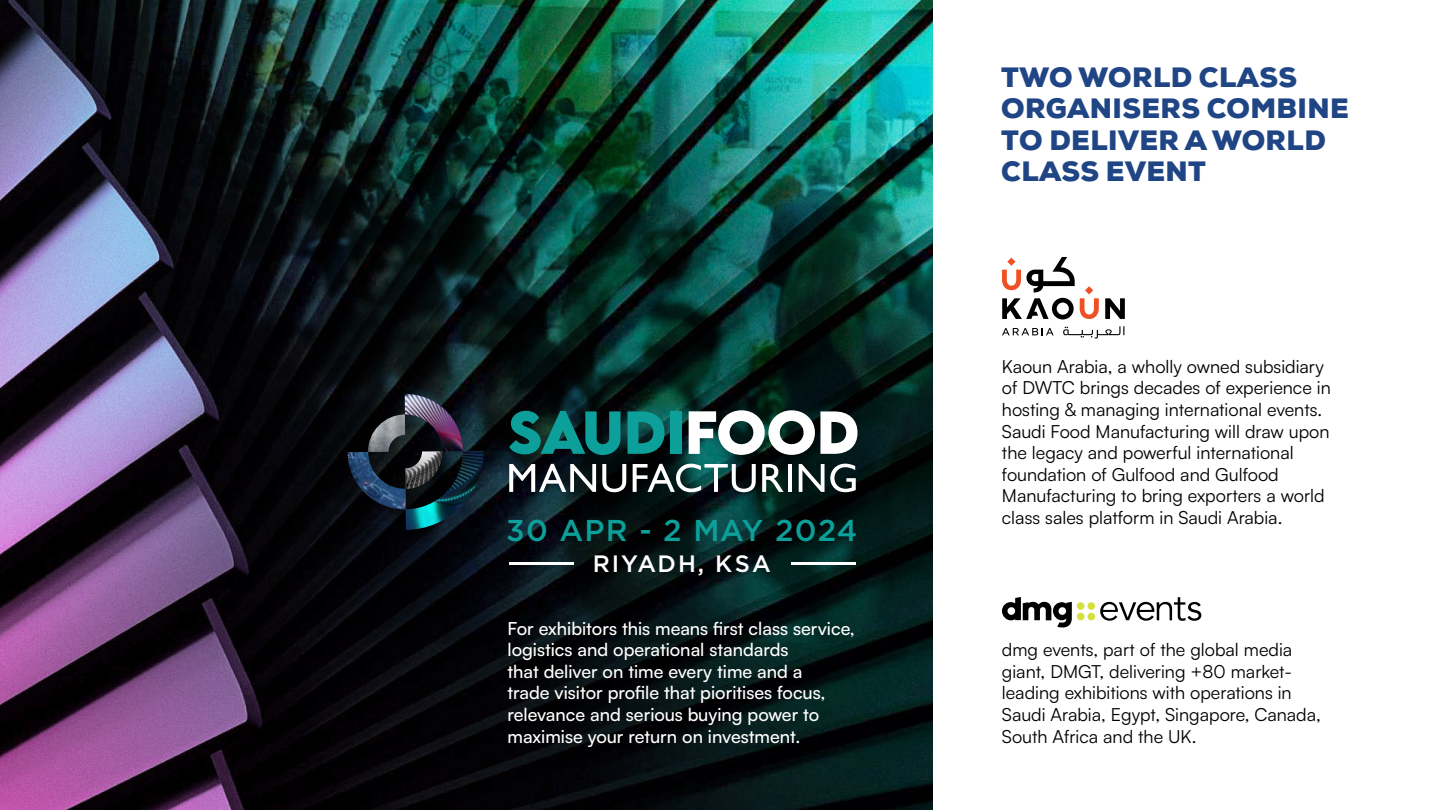
<style>
.page{position:relative;width:1440px;height:810px;background:#fff}
.page>*{position:absolute;margin:0;border:0;box-sizing:border-box;transform-origin:0 0}
.t1{font:500 30.15px "Gotham HTF";letter-spacing:.04em;color:#0d9f9a}
.t2{font:900 27.9px/31.4px "Nexa";letter-spacing:.015em;color:#1f4585}
.t3{font:500 23.62px "Gotham HTF";letter-spacing:.08em;color:#fff}
.t4{font:18px/21.6px "Satoshi";color:#000}
.t5{font:500 18px/21.6px "Satoshi";color:#fff}
</style>
<div class="page">
<svg style="left:0;top:643px;width:932px;height:167px"></svg>
<img style="left:0;top:0;width:932px;height:643px">
<div style="left:1088px;top:602px;width:7px;height:8px;background:#d6e03d;border-radius:50%"></div>
<div style="left:1088px;top:613px;width:7px;height:7px;background:#d6e03d;border-radius:50%"></div>
<div style="left:1077px;top:602px;width:7px;height:8px;background:#d6e03d;border-radius:50%"></div>
<div style="left:1077px;top:613px;width:7px;height:7px;background:#d6e03d;border-radius:50%"></div>
<svg style="left:1002px;top:597px;width:70px;height:31px"></svg>
<svg style="left:1100px;top:597px;width:101px;height:24px"></svg>
<svg style="left:1002px;top:328px;width:52px;height:7px"></svg>
<svg style="left:1105px;top:298px;width:20px;height:21px"></svg>
<svg style="left:1002px;top:257px;width:97px;height:63px"></svg>
<svg style="left:1063px;top:326px;width:61px;height:13px"></svg>
<svg style="left:509px;top:411px;width:112px;height:44px"></svg>
<svg style="left:628px;top:411px;width:37px;height:43px"></svg>
<div style="left:670px;top:411px;width:11px;height:43px;background:#0d9f9a"></div>
<svg style="left:689px;top:410px;width:169px;height:45px"></svg>
<svg style="left:509px;top:464px;width:87px;height:28px"></svg>
<svg style="left:602px;top:464px;width:24px;height:28px"></svg>
<svg style="left:633px;top:464px;width:123px;height:28px"></svg>
<svg style="left:762px;top:464px;width:22px;height:28px"></svg>
<hr style="left:788px;top:464px;width:4px;height:28px;background:#fff">
<svg style="left:799px;top:464px;width:57px;height:28px"></svg>
<img style="left:348px;top:394px;width:136px;height:136px">
<img style="left:368px;top:414px;width:37px;height:38px">
<hr style="left:509px;top:563px;width:65px;height:2px;background:#fff">
<hr style="left:791px;top:563px;width:65px;height:2px;background:#fff">
<h1 class="t1" style="left:506px;top:513px;width:353px">30 APR - 2 MAY 2024</h1>
<h3 class="t3" style="left:593px;top:550px;width:180px">RIYADH, KSA</h3>
<p class="t5" style="left:507px;top:616px;width:349px">For exhibitors this means first class service, logistics and operational standards<br>that deliver on time every time and a<br>trade visitor profile that pioritises focus, relevance and serious buying power to maximise your return on investment.</p>
<h2 class="t2" style="left:1001px;top:62px;width:349px">TWO WORLD CLASS<br>ORGANISERS COMBINE<br>TO DELIVER A WORLD<br>CLASS EVENT</h2>
<p class="t4" style="left:1002px;top:355px;width:330px">Kaoun Arabia, a wholly owned subsidiary of DWTC brings decades of experience in hosting &amp; managing international events.<br>Saudi Food Manufacturing will draw upon the legacy and powerful international foundation of Gulfood and Gulfood Manufacturing to bring exporters a world class sales platform in Saudi Arabia.</p>
<p class="t4" style="left:1002px;top:638px;width:320px">dmg events, part of the global media giant, DMGT, delivering +80 market&shy;leading exhibitions with operations in Saudi Arabia, Egypt, Singapore, Canada, South Africa and the UK.</p>
</div>
